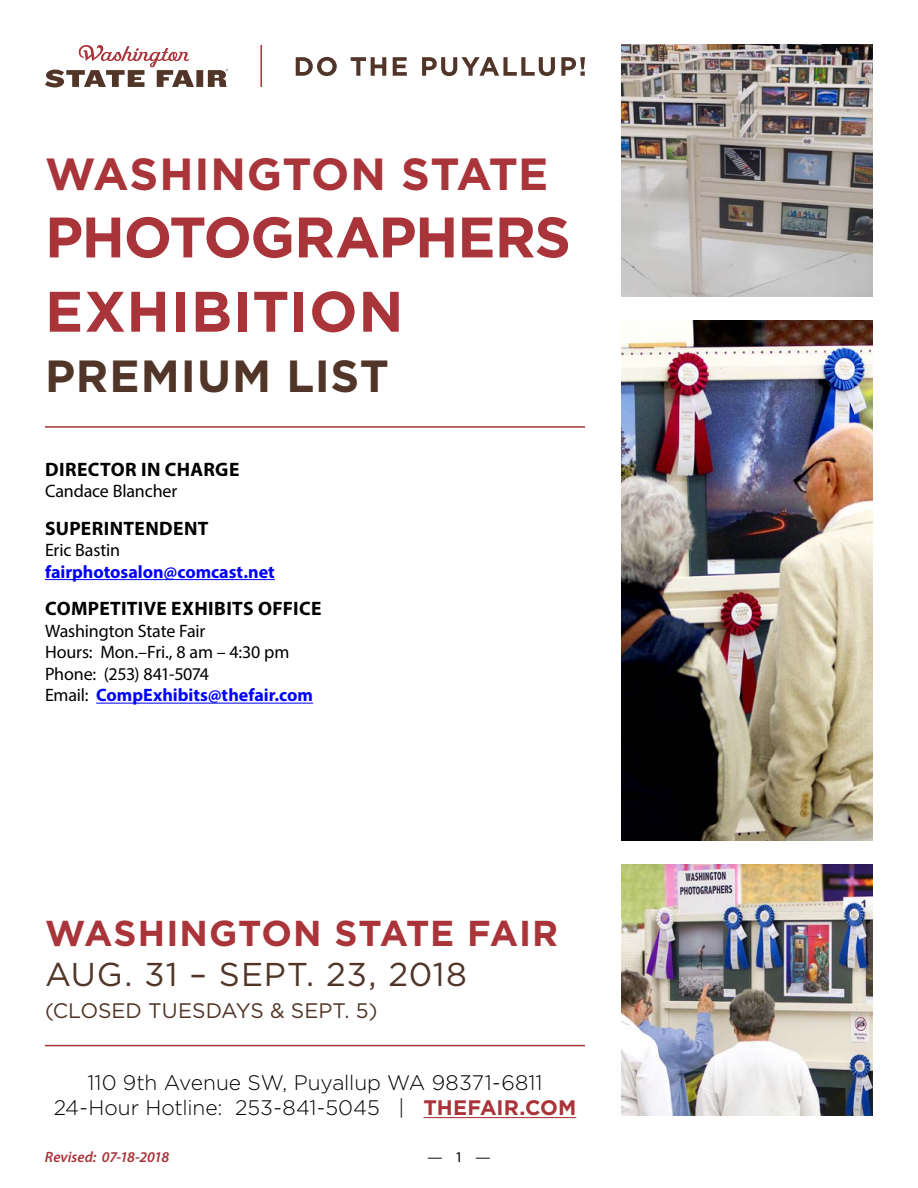
<style>
.page{position:relative;width:918px;height:1188px;background:#fff}
.page>*{position:absolute;margin:0;border:0;box-sizing:border-box;transform-origin:0 0}
.t1{font:700 57px/74.2px "Gotham";letter-spacing:-.015em;color:#a93439}
.t2{font:700 45px "Gotham";letter-spacing:.015em;color:#a93439}
.t3{font:700 45px "Gotham";letter-spacing:.02em;color:#513528}
.t4{font:700 36px "Gotham";letter-spacing:.025em;color:#a93439}
.t5{font:33px "Gotham";letter-spacing:.025em;color:#513528}
.t6{font:300 21px/25.2px "Gotham";letter-spacing:-.005em;color:#000;text-align:center}
.t7{font:21px "Gotham";letter-spacing:-.005em;color:#513528}
.t8{font:700 19.5px "Myriad Pro";letter-spacing:.02em;color:#000}
.t9{font:18px/21.6px "Myriad Pro";letter-spacing:-.01em;color:#000}
.t10{font:700 18px "Myriad Pro";color:#00f}
.t11{font:italic 600 15px "Myriad Pro";letter-spacing:-.005em;color:#a93439}
.t12{font:15px "Myriad Pro";color:#000}
.s1{font-weight:700;color:#00f}
.s2{font-weight:700;color:#a93439}
</style>
<div class="page">
<hr style="left:45px;top:1045px;width:540px;height:1px;background:#a93439">
<hr style="left:424px;top:1117px;width:152px;height:1px;background:#a93439">
<svg style="left:260px;top:45px;width:2px;height:42px"></svg>
<svg style="left:296px;top:57px;width:41px;height:19px"></svg>
<svg style="left:351px;top:57px;width:35px;height:19px"></svg>
<svg style="left:393px;top:57px;width:14px;height:19px"></svg>
<svg style="left:422px;top:57px;width:133px;height:19px"></svg>
<svg style="left:561px;top:57px;width:24px;height:19px"></svg>
<svg style="left:45px;top:45px;width:183px;height:42px"></svg>
<img style="left:621px;top:865px;width:252px;height:251px">
<img style="left:621px;top:320px;width:252px;height:521px">
<img style="left:621px;top:45px;width:252px;height:251px">
<hr style="left:45px;top:426px;width:540px;height:2px;background:#a93439">
<hr style="left:45px;top:579px;width:230px;height:1px;background:#00f">
<hr style="left:96px;top:703px;width:217px;height:1px;background:#00f">
<h2 class="t2" style="left:45px;top:144px;width:505px">WASHINGTON STATE</h2>
<h1 class="t1" style="left:45px;top:200px;width:527px">PHOTOGRAPHERS<br>EXHIBITION</h1>
<h2 class="t3" style="left:45px;top:347px;width:346px">PREMIUM LIST</h2>
<p class="t8" style="left:45px;top:457px;width:196px">DIRECTOR IN CHARGE</p>
<p class="t9" style="left:45px;top:480px;width:134px">Candace Blancher</p>
<p class="t8" style="left:45px;top:515px;width:165px">SUPERINTENDENT</p>
<p class="t9" style="left:45px;top:539px;width:77px">Eric Bastin</p>
<p class="t10" style="left:45px;top:560px;width:231px">fairphotosalon@comcast.net</p>
<p class="t8" style="left:45px;top:596px;width:278px">COMPETITIVE EXHIBITS OFFICE</p>
<p class="t9" style="left:45px;top:619px;width:270px">Washington State Fair<br>Hours: Mon.–Fri., 8 am – 4:30 pm<br>Phone: (253) 841-5074<br>Email: <span class="s1">CompExhibits@thefair.com</span></p>
<h3 class="t4" style="left:45px;top:910px;width:515px">WASHINGTON STATE FAIR</h3>
<h3 class="t5" style="left:45px;top:953px;width:423px">AUG. 31 – SEPT. 23, 2018</h3>
<p class="t7" style="left:45px;top:997px;width:334px">(CLOSED TUESDAYS &amp; SEPT. 5)</p>
<p class="t6" style="left:54px;top:1070px;width:524px">110 9th Avenue SW, Puyallup WA 98371-6811<br>24-Hour Hotline: 253-841-5045 | <span class="s2">THEFAIR.COM</span></p>
<p class="t11" style="left:45px;top:1147px;width:126px">Revised: 07-18-2018</p>
<p class="t12" style="left:427px;top:1147px;width:65px">— 1 —</p>
</div>
